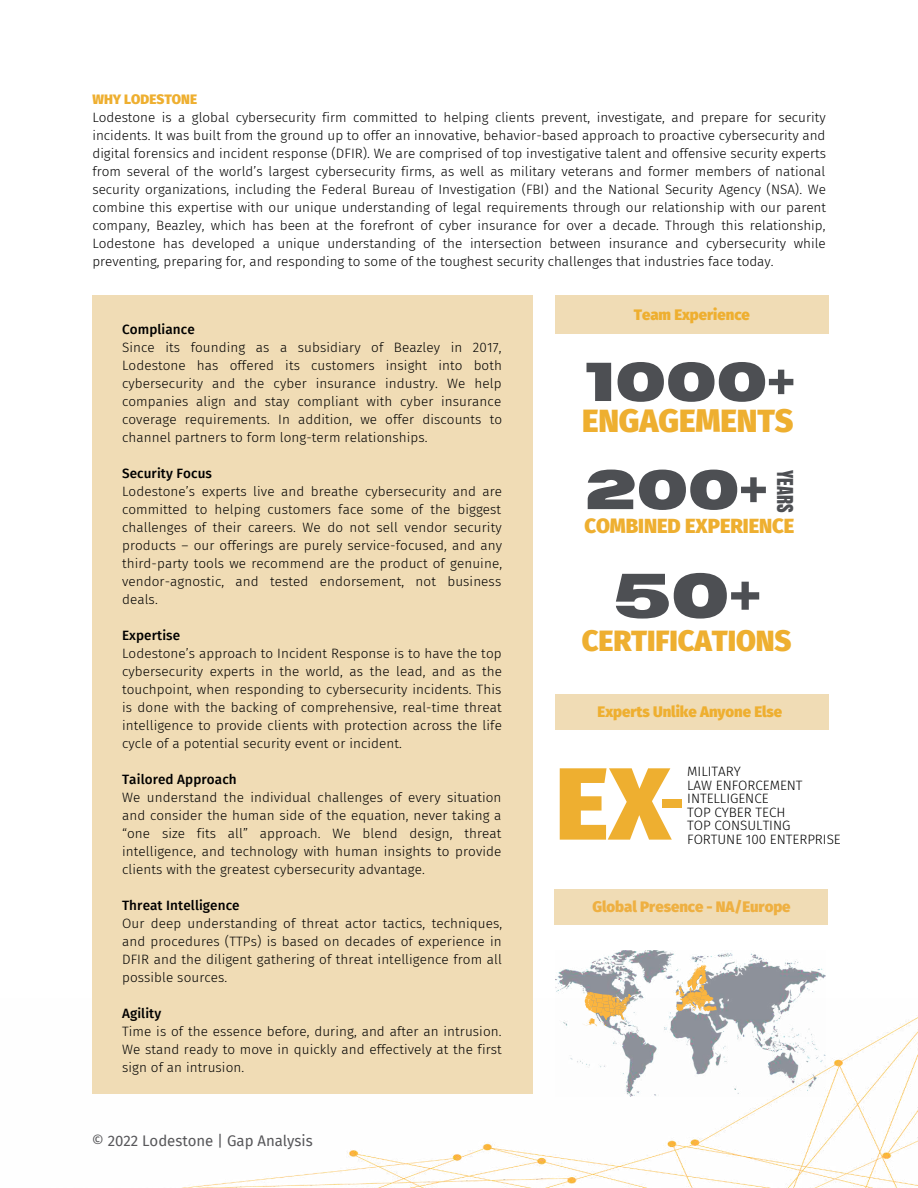
<style>
.page{position:relative;width:918px;height:1188px;background:#fff}
.page>*{position:absolute;margin:0;border:0;box-sizing:border-box;transform-origin:0 0}
.t1{font:900 102.45px "Fira Sans";color:#eeaf30}
.t2{font:700 62.55px "Horizon";color:#4d4f53}
.t3{font:900 58.8px "Fira Sans";color:#eeaf30}
.t4{font:700 55.35px "Horizon";color:#4d4f53}
.t5{font:700 54.6px "Horizon";color:#4d4f53}
.t6{font:900 31.65px "Fira Sans";letter-spacing:-.005em;color:#eeaf30}
.t7{font:900 28.8px "Fira Sans";letter-spacing:-.005em;color:#eeaf30}
.t8{font:900 20.1px "Fira Sans";letter-spacing:-.005em;color:#eeaf30}
.t9{font:18.6px "Anton";color:#4d4f53}
.t10{font:900 15px "Fira Sans";letter-spacing:-.005em;color:#eeaf30}
.t11{font:15px "Fira Sans";letter-spacing:-.005em;color:#57575a}
.t12{font:900 15px "Fira Sans";letter-spacing:-.005em;color:#fbb53e}
.t13{font:300 13.5px/18px "Fira Sans";letter-spacing:.005em;color:#000;text-align:justify}
.t14{font:500 13.5px "Fira Sans";letter-spacing:.005em;color:#000}
.t15{font:900 13.5px "Fira Sans";color:#eeaf30}
</style>
<div class="page">
<img style="left:182px;top:1017px;width:736px;height:171px">
<div style="left:92px;top:295px;width:441px;height:799px;background:#f0dcb5"></div>
<div style="left:555px;top:295px;width:273px;height:38px;background:#f0dcb5"></div>
<img style="left:555px;top:951px;width:271px;height:145px">
<svg style="left:583px;top:992px;width:48px;height:35px"></svg>
<svg style="left:676px;top:965px;width:41px;height:47px"></svg>
<div style="left:555px;top:694px;width:273px;height:36px;background:#f0dcb5"></div>
<div style="left:554px;top:889px;width:273px;height:36px;background:#f0dcb5"></div>
<p class="t15" style="left:92px;top:87px;width:106px">WHY LODESTONE</p>
<p class="t13" style="left:92px;top:108px;width:735px">Lodestone is a global cybersecurity firm committed to helping clients prevent, investigate, and prepare for security incidents. It was built from the ground up to offer an innovative, behavior-based approach to proactive cybersecurity and digital forensics and incident response (DFIR). We are comprised of top investigative talent and offensive security experts from several of the world’s largest cybersecurity firms, as well as military veterans and former members of national security organizations, including the Federal Bureau of Investigation (FBI) and the National Security Agency (NSA). We combine this expertise with our unique understanding of legal requirements through our relationship with our parent company, Beazley, which has been at the forefront of cyber insurance for over a decade. Through this relationship, Lodestone has developed a unique understanding of the intersection between insurance and cybersecurity while preventing, preparing for, and responding to some of the toughest security challenges that industries face today.</p>
<p class="t14" style="left:122px;top:319px;width:74px">Compliance</p>
<p class="t13" style="left:122px;top:338px;width:382px">Since its founding as a subsidiary of Beazley in 2017, Lodestone has offered its customers insight into both cybersecurity and the cyber insurance industry. We help companies align and stay compliant with cyber insurance coverage requirements. In addition, we offer discounts to channel partners to form long-term relationships.</p>
<p class="t14" style="left:122px;top:463px;width:91px">Security Focus</p>
<p class="t13" style="left:122px;top:482px;width:382px">Lodestone’s experts live and breathe cybersecurity and are committed to helping customers face some of the biggest challenges of their careers. We do not sell vendor security products – our offerings are purely service-focused, and any third-party tools we recommend are the product of genuine, vendor-agnostic, and tested endorsement, not business deals.</p>
<p class="t14" style="left:122px;top:625px;width:60px">Expertise</p>
<p class="t13" style="left:122px;top:644px;width:381px">Lodestone’s approach to Incident Response is to have the top cybersecurity experts in the world, as the lead, and as the touchpoint, when responding to cybersecurity incidents. This is done with the backing of comprehensive, real-time threat intelligence to provide clients with protection across the life cycle of a potential security event or incident.</p>
<p class="t14" style="left:122px;top:769px;width:116px">Tailored Approach</p>
<p class="t13" style="left:122px;top:788px;width:381px">We understand the individual challenges of every situation and consider the human side of the equation, never taking a “one size fits all” approach. We blend design, threat intelligence, and technology with human insights to provide clients with the greatest cybersecurity advantage.</p>
<p class="t14" style="left:122px;top:895px;width:119px">Threat Intelligence</p>
<p class="t13" style="left:122px;top:914px;width:382px">Our deep understanding of threat actor tactics, techniques, and procedures (TTPs) is based on decades of experience in DFIR and the diligent gathering of threat intelligence from all possible sources.</p>
<p class="t14" style="left:122px;top:1003px;width:41px">Agility</p>
<p class="t13" style="left:122px;top:1022px;width:381px">Time is of the essence before, during, and after an intrusion.<br>We stand ready to move in quickly and effectively at the first sign of an intrusion.</p>
<p class="t11" style="left:92px;top:1130px;width:222px">© 2022 Lodestone | Gap Analysis</p>
<p class="t10" style="left:634px;top:301px;width:118px">Team Experience</p>
<h3 class="t5" style="left:585px;top:347px;width:212px">1000+</h3>
<h3 class="t6" style="left:582px;top:393px;width:213px">ENGAGEMENTS</h3>
<h3 class="t4" style="left:586px;top:455px;width:183px">200+</h3>
<h3 class="t9" style="left:794px;top:470px;width:44px;rotate:90deg">YEARS</h3>
<h3 class="t8" style="left:584px;top:508px;width:212px">COMBINED EXPERIENCE</h3>
<h2 class="t2" style="left:613px;top:556px;width:149px">50+</h2>
<h3 class="t7" style="left:582px;top:615px;width:211px">CERTIFICATIONS</h3>
<p class="t10" style="left:598px;top:698px;width:186px">Experts Unlike Anyone Else</p>
<h1 class="t1" style="left:555px;top:712px;width:117px">EX</h1>
<p class="t13" style="left:687px;top:765px;width:155px;line-height:13.5px;text-align:left">MILITARY<br>LAW ENFORCEMENT<br>INTELLIGENCE<br>TOP CYBER TECH<br>TOP CONSULTING<br>FORTUNE 100 ENTERPRISE</p>
<h3 class="t3" style="left:660px;top:748px;width:26px">-</h3>
<p class="t12" style="left:592px;top:893px;width:200px">Global Presence - NA/Europe</p>
</div>
